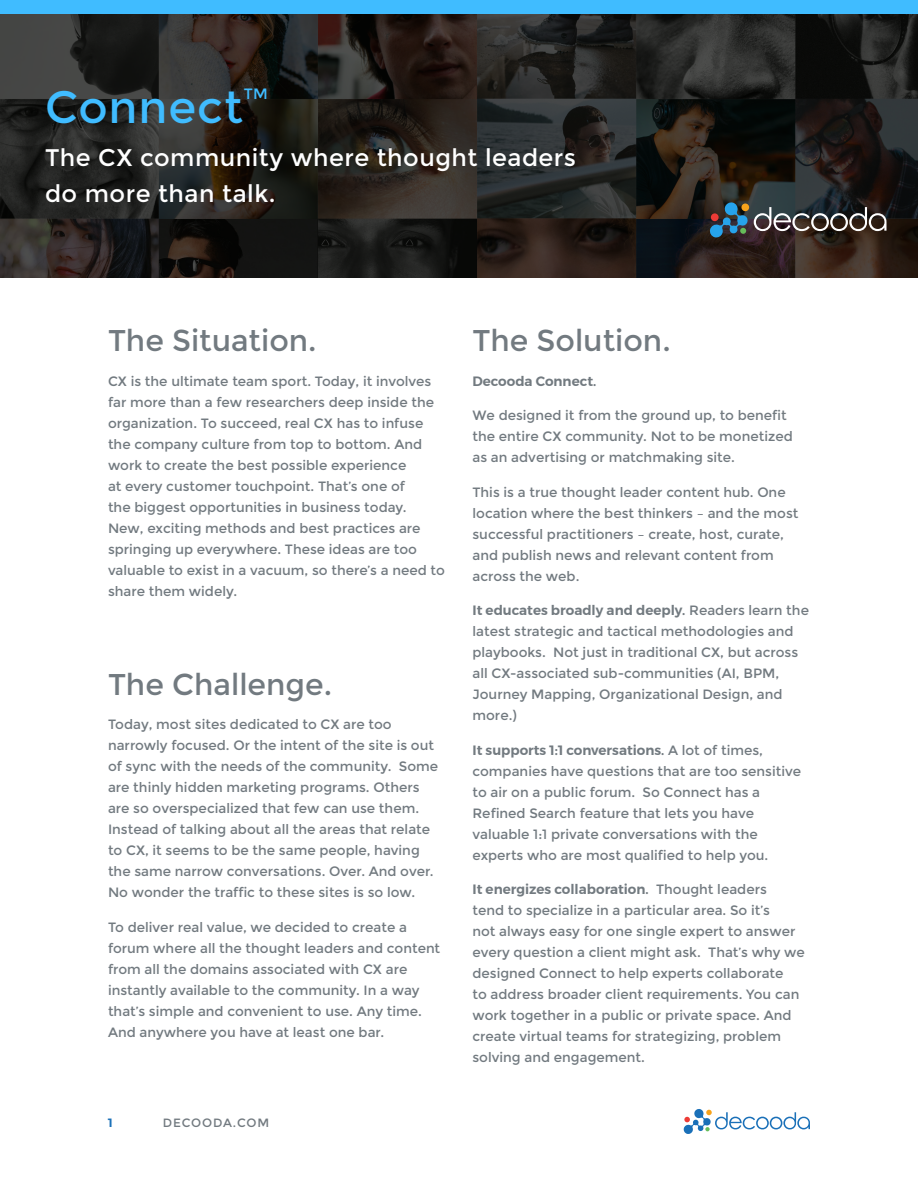
<style>
.page{position:relative;width:918px;height:1188px;background:#fff}
.page>*{position:absolute;margin:0;border:0;box-sizing:border-box;transform-origin:0 0}
.t1{font:45px "Montserrat";letter-spacing:.02em;color:#40bcff}
.t2{font:30px "Montserrat";color:#727a80}
.t3{font:24px "Montserrat";letter-spacing:.02em;color:#fff}
.t4{font:15px "Montserrat";color:#40bcff}
.t5{font:13.5px/21px "Montserrat";color:#727a80}
.t6{font:600 13.5px "Montserrat";color:#727a80}
.t7{font:12px "Montserrat";letter-spacing:.065em;color:#727a80}
.t8{font:600 12px "Montserrat";color:#1a70b8}
.s1{font-weight:600}
</style>
<div class="page">
<svg style="left:683px;top:1109px;width:127px;height:25px"></svg>
<img style="left:0;top:14px;width:918px;height:263px">
<div style="left:0;top:0;width:918px;height:14px;background:#40bcff"></div>
<svg style="left:754px;top:207px;width:132px;height:24px"></svg>
<div style="left:741px;top:204px;width:8px;height:7px;background:#f7a31c;border-radius:50%"></div>
<svg style="left:709px;top:202px;width:39px;height:36px"></svg>
<p class="t1" style="left:45px;top:81px;width:199px">Connect</p>
<p class="t4" style="left:244px;top:85px;width:26px">TM</p>
<p class="t3" style="left:45px;top:144px;width:533px">The CX community where thought leaders</p>
<p class="t3" style="left:45px;top:180px;width:232px">do more than talk.</p>
<p class="t2" style="left:108px;top:323px;width:210px">The Situation.</p>
<p class="t5" style="left:108px;top:371px;width:338px">CX is the ultimate team sport. Today, it involves far more than a few researchers deep inside the organization. To succeed, real CX has to infuse the company culture from top to bottom. And work to create the best possible experience<br>at every customer touchpoint. That’s one of<br>the biggest opportunities in business today.<br>New, exciting methods and best practices are springing up everywhere. These ideas are too valuable to exist in a vacuum, so there’s a need to share them widely.</p>
<p class="t2" style="left:108px;top:667px;width:226px">The Challenge.</p>
<p class="t5" style="left:108px;top:714px;width:332px">Today, most sites dedicated to CX are too narrowly focused. Or the intent of the site is out of sync with the needs of the community. Some are thinly hidden marketing programs. Others are so overspecialized that few can use them.<br>Instead of talking about all the areas that relate to CX, it seems to be the same people, having the same narrow conversations. Over. And over.<br>No wonder the traffic to these sites is so low.</p>
<p class="t5" style="left:108px;top:917px;width:334px">To deliver real value, we decided to create a forum where all the thought leaders and content from all the domains associated with CX are instantly available to the community. In a way that’s simple and convenient to use. Any time.<br>And anywhere you have at least one bar.</p>
<p class="t8" style="left:108px;top:1114px;width:6px">1</p>
<p class="t7" style="left:163px;top:1116px;width:108px">DECOODA.COM</p>
<p class="t2" style="left:472px;top:323px;width:200px">The Solution.</p>
<p class="t6" style="left:472px;top:370px;width:125px">Decooda Connect.</p>
<p class="t5" style="left:472px;top:405px;width:322px">We designed it from the ground up, to benefit the entire CX community. Not to be monetized as an advertising or matchmaking site.</p>
<p class="t5" style="left:472px;top:482px;width:328px">This is a true thought leader content hub. One location where the best thinkers – and the most successful practitioners – create, host, curate, and publish news and relevant content from across the web.</p>
<p class="t5" style="left:472px;top:600px;width:338px"><span class="s1">It educates broadly and deeply.</span> Readers learn the latest strategic and tactical methodologies and playbooks. Not just in traditional CX, but across all CX-associated sub-communities (AI, BPM, Journey Mapping, Organizational Design, and more.)</p>
<p class="t5" style="left:472px;top:740px;width:330px"><span class="s1">It supports 1:1 conversations.</span> A lot of times, companies have questions that are too sensitive to air on a public forum. So Connect has a Refined Search feature that lets you have valuable 1:1 private conversations with the experts who are most qualified to help you.</p>
<p class="t5" style="left:472px;top:879px;width:334px"><span class="s1">It energizes collaboration.</span> Thought leaders<br>tend to specialize in a particular area. So it’s<br>not always easy for one single expert to answer every question a client might ask. That’s why we designed Connect to help experts collaborate<br>to address broader client requirements. You can work together in a public or private space. And create virtual teams for strategizing, problem solving and engagement.</p>
</div>
